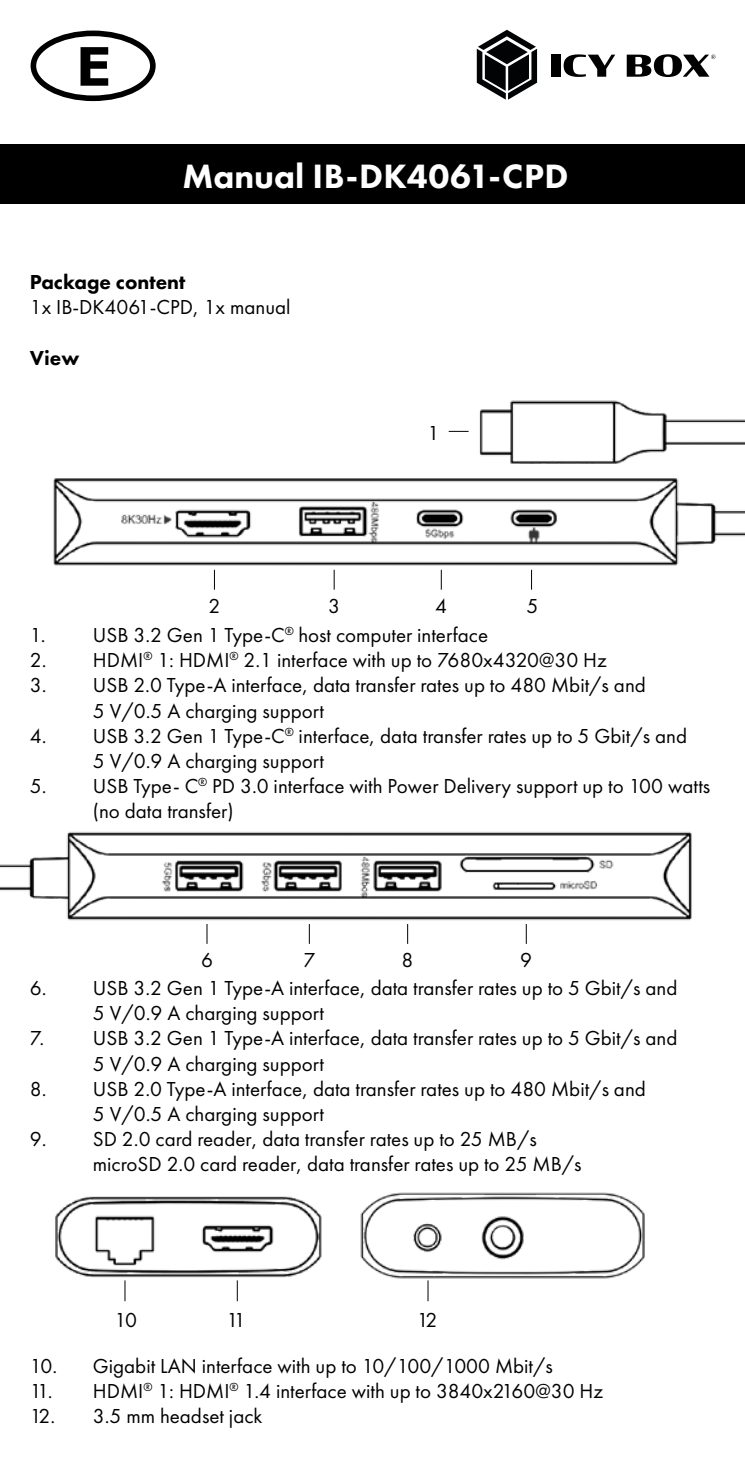
<style>
.page{position:relative;width:745px;height:1469px;background:#fff}
.page>*{position:absolute;margin:0;border:0;box-sizing:border-box;transform-origin:0 0}
.t1{font:800 35px "Futura PT";color:#fff}
.t2{font:21px/25.2px "Futura PT";color:#000}
.t3{font:800 21px "Futura PT";color:#000}
</style>
<div class="page">
<div style="left:0;top:144px;width:744px;height:60px;background:#000"></div>
<div style="left:551px;top:55px;width:9px;height:22px;background:#000"></div>
<svg style="left:563px;top:54px;width:51px;height:23px"></svg>
<svg style="left:626px;top:54px;width:89px;height:23px"></svg>
<svg style="left:476px;top:30px;width:60px;height:70px"></svg>
<img style="left:0;top:831px;width:692px;height:113px">
<img style="left:53px;top:478px;width:691px;height:112px">
<div style="left:30px;top:30px;width:126px;height:72px;border:5px solid #fff;border-radius:50%"></div>
<div style="left:31px;top:31px;width:124px;height:70px;border:6px solid #000;border-radius:50%"></div>
<svg style="left:80px;top:47px;width:28px;height:39px"></svg>
<svg style="left:214px;top:570px;width:1px;height:19px"></svg>
<svg style="left:333px;top:570px;width:1px;height:19px"></svg>
<svg style="left:440px;top:570px;width:1px;height:19px"></svg>
<svg style="left:530px;top:570px;width:2px;height:19px"></svg>
<svg style="left:448px;top:431px;width:20px;height:1px"></svg>
<svg style="left:427px;top:1288px;width:1px;height:13px"></svg>
<svg style="left:206px;top:924px;width:1px;height:19px"></svg>
<svg style="left:308px;top:924px;width:2px;height:19px"></svg>
<svg style="left:407px;top:924px;width:1px;height:19px"></svg>
<svg style="left:525px;top:924px;width:1px;height:19px"></svg>
<img style="left:479px;top:400px;width:265px;height:64px">
<img style="left:55px;top:1196px;width:267px;height:106px">
<img style="left:360px;top:1192px;width:285px;height:96px">
<h1 class="t1" style="left:182px;top:154px;width:387px">Manual IB-DK4061-CPD</h1>
<p class="t3" style="left:30px;top:269px;width:157px">Package content</p>
<p class="t2" style="left:30px;top:294px;width:262px">1x IB-DK4061-CPD, 1x manual</p>
<p class="t3" style="left:30px;top:344px;width:51px">View</p>
<p class="t2" style="left:427px;top:420px;width:13px">1</p>
<p class="t2" style="left:208px;top:593px;width:13px">2</p>
<p class="t2" style="left:328px;top:593px;width:13px">3</p>
<p class="t2" style="left:435px;top:593px;width:13px">4</p>
<p class="t2" style="left:526px;top:593px;width:13px">5</p>
<p class="t2" style="left:30px;top:622px;width:459px">1. USB 3.2 Gen 1 Type-C<sup>®</sup> host computer interface</p>
<p class="t2" style="left:30px;top:647px;width:578px">2. HDMI<sup>®</sup> 1: HDMI<sup>®</sup> 2.1 interface with up to 7680x4320@30 Hz</p>
<p class="t2" style="left:93px;top:672px;width:554px;text-indent:-63px">3. USB 2.0 Type-A interface, data transfer rates up to 480 Mbit/s and<br>5 V/0.5 A charging support</p>
<p class="t2" style="left:93px;top:723px;width:595px;text-indent:-63px">4. USB 3.2 Gen 1 Type-C<sup>®</sup> interface, data transfer rates up to 5 Gbit/s and<br>5 V/0.9 A charging support</p>
<p class="t2" style="left:93px;top:773px;width:618px;text-indent:-63px">5. USB Type- C<sup>®</sup> PD 3.0 interface with Power Delivery support up to 100 watts (no data transfer)</p>
<p class="t2" style="left:201px;top:947px;width:13px">6</p>
<p class="t2" style="left:303px;top:947px;width:13px">7</p>
<p class="t2" style="left:401px;top:947px;width:13px">8</p>
<p class="t2" style="left:520px;top:947px;width:13px">9</p>
<p class="t2" style="left:93px;top:975px;width:585px;text-indent:-63px">6. USB 3.2 Gen 1 Type-A interface, data transfer rates up to 5 Gbit/s and<br>5 V/0.9 A charging support</p>
<p class="t2" style="left:93px;top:1025px;width:585px;text-indent:-63px">7. USB 3.2 Gen 1 Type-A interface, data transfer rates up to 5 Gbit/s and<br>5 V/0.9 A charging support</p>
<p class="t2" style="left:93px;top:1076px;width:554px;text-indent:-63px">8. USB 2.0 Type-A interface, data transfer rates up to 480 Mbit/s and<br>5 V/0.5 A charging support</p>
<p class="t2" style="left:93px;top:1126px;width:490px;text-indent:-63px">9. SD 2.0 card reader, data transfer rates up to 25 MB/s microSD 2.0 card reader, data transfer rates up to 25 MB/s</p>
<p class="t2" style="left:114px;top:1306px;width:24px">10</p>
<p class="t2" style="left:226px;top:1306px;width:21px">11</p>
<p class="t2" style="left:416px;top:1306px;width:22px">12</p>
<p class="t2" style="left:30px;top:1353px;width:524px">10. Gigabit LAN interface with up to 10/100/1000 Mbit/s</p>
<p class="t2" style="left:30px;top:1378px;width:574px">11. HDMI<sup>®</sup> 1: HDMI<sup>®</sup> 1.4 interface with up to 3840x2160@30 Hz</p>
<p class="t2" style="left:30px;top:1403px;width:234px">12. 3.5 mm headset jack</p>
</div>
